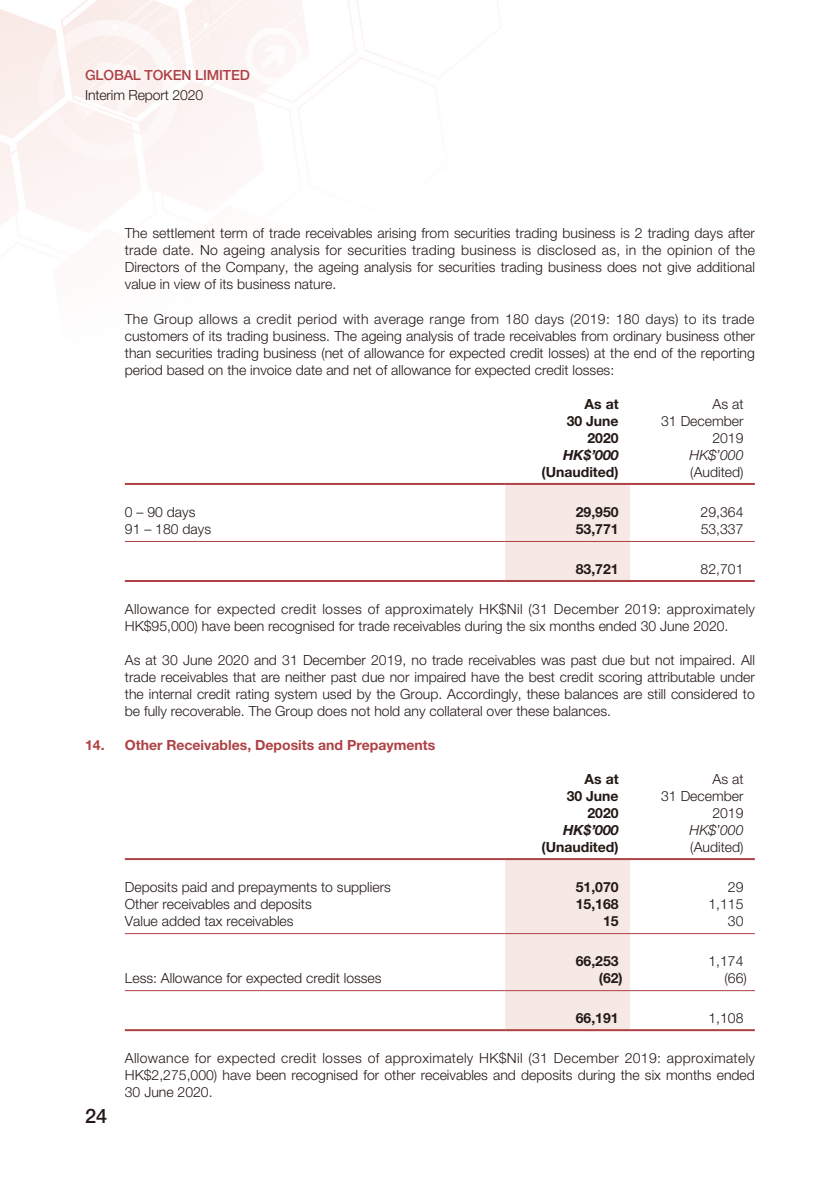
<style>
.page{position:relative;width:840px;height:1191px;background:#fff}
.page>*{position:absolute;margin:0;border:0;box-sizing:border-box;transform-origin:0 0}
.t1{font:500 20px "Helvetica Neue LT Std";color:#231916}
.t2{font:300 14px/17px "Helvetica Neue LT Std";color:#231916;text-align:justify}
.t3{font:300 14px/17px "Helvetica Neue LT Std";letter-spacing:.02em;color:#231916}
.t4{font:700 14px "Helvetica Neue LT Std";color:#231916}
.t5{font:700 14px "Helvetica Neue LT Std";color:#ae4145}
.t6{font:500 14px "Helvetica Neue LT Std";letter-spacing:-.01em;color:#ae4145}
.t7{font:italic 700 14px "Helvetica Neue LT Std";color:#231916}
.t8{font:italic 300 14px "Helvetica Neue LT Std";color:#231916}
</style>
<div class="page">
<img style="left:0;top:0;width:755px;height:1032px">
<div style="left:505px;top:485px;width:124px;height:95px;background:#f6e8e5"></div>
<hr style="left:125px;top:483px;width:380px;height:2px;background:#ae4145">
<hr style="left:505px;top:483px;width:124px;height:2px;background:#ae4145">
<hr style="left:629px;top:483px;width:125px;height:2px;background:#ae4145">
<hr style="left:125px;top:541px;width:380px;height:1px;background:#ae4145">
<hr style="left:505px;top:541px;width:124px;height:1px;background:#ae4145">
<hr style="left:629px;top:541px;width:125px;height:1px;background:#ae4145">
<hr style="left:125px;top:580px;width:380px;height:2px;background:#ae4145">
<hr style="left:505px;top:580px;width:124px;height:2px;background:#ae4145">
<hr style="left:629px;top:580px;width:125px;height:2px;background:#ae4145">
<div style="left:505px;top:860px;width:124px;height:169px;background:#f6e8e5"></div>
<hr style="left:125px;top:858px;width:380px;height:2px;background:#ae4145">
<hr style="left:505px;top:858px;width:124px;height:2px;background:#ae4145">
<hr style="left:629px;top:858px;width:125px;height:2px;background:#ae4145">
<hr style="left:125px;top:933px;width:380px;height:1px;background:#ae4145">
<hr style="left:505px;top:933px;width:124px;height:1px;background:#ae4145">
<hr style="left:629px;top:933px;width:125px;height:1px;background:#ae4145">
<hr style="left:125px;top:990px;width:380px;height:1px;background:#ae4145">
<hr style="left:505px;top:990px;width:124px;height:1px;background:#ae4145">
<hr style="left:629px;top:990px;width:125px;height:1px;background:#ae4145">
<hr style="left:125px;top:1029px;width:380px;height:2px;background:#ae4145">
<hr style="left:505px;top:1029px;width:124px;height:2px;background:#ae4145">
<hr style="left:629px;top:1029px;width:125px;height:2px;background:#ae4145">
<p class="t6" style="left:85px;top:66px;width:166px">GLOBAL TOKEN LIMITED</p>
<p class="t2" style="left:85px;top:86px;width:120px">Interim Report 2020</p>
<p class="t2" style="left:125px;top:225px;width:631px">The settlement term of trade receivables arising from securities trading business is 2 trading days after trade date. No ageing analysis for securities trading business is disclosed as, in the opinion of the Directors of the Company, the ageing analysis for securities trading business does not give additional value in view of its business nature.</p>
<p class="t2" style="left:125px;top:310px;width:631px">The Group allows a credit period with average range from 180 days (2019: 180 days) to its trade customers of its trading business. The ageing analysis of trade receivables from ordinary business other than securities trading business (net of allowance for expected credit losses) at the end of the reporting period based on the invoice date and net of allowance for expected credit losses:</p>
<p class="t4" style="left:584px;top:395px;width:35px">As at</p>
<p class="t2" style="left:712px;top:395px;width:32px">As at</p>
<p class="t4" style="left:566px;top:412px;width:53px">30 June</p>
<p class="t2" style="left:660px;top:412px;width:84px">31 December</p>
<p class="t4" style="left:587px;top:429px;width:33px">2020</p>
<p class="t2" style="left:712px;top:429px;width:33px">2019</p>
<p class="t7" style="left:562px;top:446px;width:57px">HK$’000</p>
<p class="t8" style="left:689px;top:446px;width:55px">HK$’000</p>
<p class="t4" style="left:541px;top:463px;width:78px">(Unaudited)</p>
<p class="t2" style="left:690px;top:463px;width:55px">(Audited)</p>
<p class="t2" style="left:125px;top:503px;width:72px">0 – 90 days</p>
<p class="t4" style="left:575px;top:503px;width:44px">29,950</p>
<p class="t2" style="left:700px;top:503px;width:44px">29,364</p>
<p class="t2" style="left:125px;top:520px;width:88px">91 – 180 days</p>
<p class="t4" style="left:575px;top:520px;width:44px">53,771</p>
<p class="t2" style="left:700px;top:520px;width:44px">53,337</p>
<p class="t4" style="left:575px;top:560px;width:44px">83,721</p>
<p class="t2" style="left:700px;top:560px;width:44px">82,701</p>
<p class="t3" style="left:125px;top:600px;width:631px">Allowance for expected credit losses of approximately HK$Nil (31 December 2019: approximately<br>HK$95,000) have been recognised for trade receivables during the six months ended 30 June 2020.</p>
<p class="t2" style="left:125px;top:651px;width:631px">As at 30 June 2020 and 31 December 2019, no trade receivables was past due but not impaired. All trade receivables that are neither past due nor impaired have the best credit scoring attributable under the internal credit rating system used by the Group. Accordingly, these balances are still considered to be fully recoverable. The Group does not hold any collateral over these balances.</p>
<p class="t5" style="left:85px;top:736px;width:351px">14. Other Receivables, Deposits and Prepayments</p>
<p class="t4" style="left:584px;top:770px;width:35px">As at</p>
<p class="t2" style="left:712px;top:770px;width:32px">As at</p>
<p class="t4" style="left:566px;top:787px;width:53px">30 June</p>
<p class="t2" style="left:660px;top:787px;width:84px">31 December</p>
<p class="t4" style="left:587px;top:804px;width:33px">2020</p>
<p class="t2" style="left:712px;top:804px;width:33px">2019</p>
<p class="t7" style="left:562px;top:821px;width:57px">HK$’000</p>
<p class="t8" style="left:689px;top:821px;width:55px">HK$’000</p>
<p class="t4" style="left:541px;top:838px;width:78px">(Unaudited)</p>
<p class="t2" style="left:690px;top:838px;width:55px">(Audited)</p>
<p class="t2" style="left:125px;top:878px;width:267px">Deposits paid and prepayments to suppliers</p>
<p class="t4" style="left:575px;top:878px;width:44px">51,070</p>
<p class="t2" style="left:727px;top:878px;width:17px">29</p>
<p class="t2" style="left:125px;top:895px;width:188px">Other receivables and deposits</p>
<p class="t4" style="left:575px;top:895px;width:44px">15,168</p>
<p class="t2" style="left:708px;top:895px;width:37px">1,115</p>
<p class="t2" style="left:125px;top:912px;width:170px">Value added tax receivables</p>
<p class="t4" style="left:602px;top:912px;width:17px">15</p>
<p class="t2" style="left:727px;top:912px;width:17px">30</p>
<p class="t4" style="left:575px;top:952px;width:44px">66,253</p>
<p class="t2" style="left:708px;top:952px;width:37px">1,174</p>
<p class="t2" style="left:125px;top:969px;width:258px">Less: Allowance for expected credit losses</p>
<p class="t4" style="left:598px;top:969px;width:25px">(62)</p>
<p class="t2" style="left:724px;top:969px;width:24px">(66)</p>
<p class="t4" style="left:575px;top:1009px;width:44px">66,191</p>
<p class="t2" style="left:708px;top:1009px;width:37px">1,108</p>
<p class="t2" style="left:125px;top:1049px;width:631px">Allowance for expected credit losses of approximately HK$Nil (31 December 2019: approximately HK$2,275,000) have been recognised for other receivables and deposits during the six months ended 30 June 2020.</p>
<h1 class="t1" style="left:85px;top:1104px;width:24px">24</h1>
</div>
